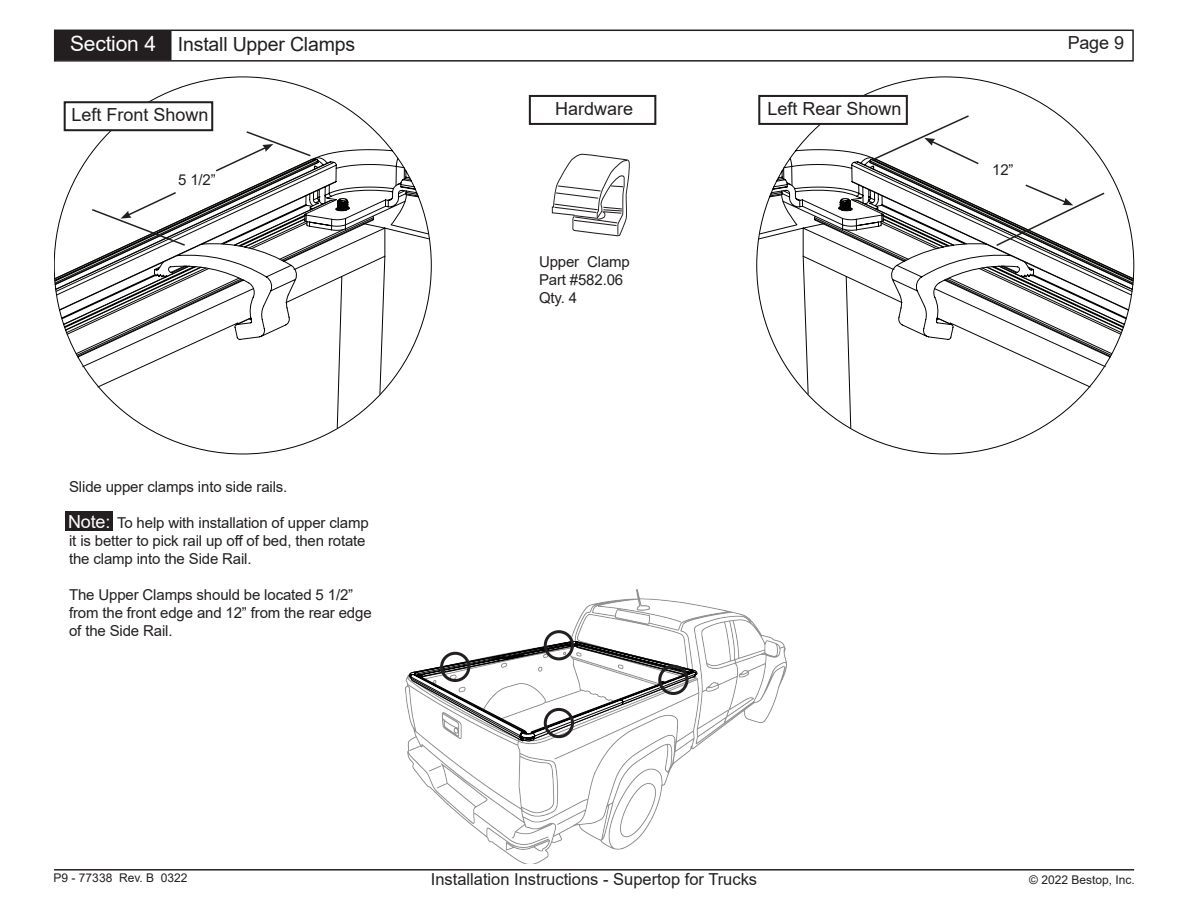
<style>
.page{position:relative;width:1188px;height:918px;background:#fff}
.page>*{position:absolute;margin:0;border:0;box-sizing:border-box;transform-origin:0 0}
.t1{font:19.5px "Arial";letter-spacing:-.01em;color:#231f20}
.t2{font:18px "Arial";color:#231f20}
.t3{font:18px "Arial";color:#fff}
.t4{font:16.5px "Arial";color:#231f20}
.t5{font:15px/18px "Arial";letter-spacing:-.01em;color:#231f20}
.t6{font:12px "Arial";color:#231f20}
.s1{font-size:21px;color:#fff}
</style>
<div class="page">
<div style="left:54px;top:30px;width:1080px;height:32px;border:2px solid #231f20"></div>
<hr style="left:54px;top:869px;width:1080px;height:2px;background:#231f20">
<img style="left:406px;top:590px;width:380px;height:274px">
<svg style="left:146px;top:77px;width:286px;height:377px"></svg>
<svg style="left:54px;top:157px;width:376px;height:271px"></svg>
<svg style="left:528px;top:94px;width:129px;height:31px"></svg>
<div style="left:178px;top:174px;width:38px;height:18px;background:#fff"></div>
<svg style="left:90px;top:191px;width:97px;height:56px"></svg>
<svg style="left:552px;top:154px;width:77px;height:82px"></svg>
<svg style="left:757px;top:77px;width:343px;height:377px"></svg>
<svg style="left:758px;top:157px;width:376px;height:271px"></svg>
<svg style="left:995px;top:183px;width:111px;height:64px"></svg>
<svg style="left:63px;top:100px;width:249px;height:73px"></svg>
<svg style="left:757px;top:94px;width:223px;height:72px"></svg>
<div style="left:65px;top:512px;width:48px;height:19px;background:#231f20"></div>
<div style="left:56px;top:32px;width:115px;height:27px;background:#231f20"></div>
<div style="left:55px;top:31px;width:117px;height:29px;border:2px solid #231f20"></div>
<svg style="left:408px;top:640px;width:291px;height:103px"></svg>
<div style="left:544px;top:630px;width:30px;height:30px;border:3px solid #231f20;border-radius:50%"></div>
<div style="left:440px;top:652px;width:30px;height:30px;border:3px solid #231f20;border-radius:50%"></div>
<div style="left:658px;top:665px;width:31px;height:30px;border:3px solid #231f20;border-radius:50%"></div>
<div style="left:544px;top:708px;width:30px;height:30px;border:3px solid #231f20;border-radius:50%"></div>
<p class="t1" style="left:70px;top:31px;width:287px"><span class="s1">Section 4</span> Install Upper Clamps</p>
<p class="t2" style="left:71px;top:103px;width:139px">Left Front Shown</p>
<p class="t2" style="left:768px;top:96px;width:136px">Left Rear Shown</p>
<p class="t2" style="left:555px;top:96px;width:80px">Hardware</p>
<p class="t5" style="left:178px;top:171px;width:39px">5 1/2”</p>
<p class="t5" style="left:69px;top:477px;width:220px">Slide upper clamps into side rails.</p>
<p class="t5" style="left:69px;top:513px;width:301px;text-indent:48px">To help with installation of upper clamp it is better to pick rail up off of bed, then rotate the clamp into the Side Rail.</p>
<p class="t5" style="left:69px;top:585px;width:304px">The Upper Clamps should be located 5 1/2” from the front edge and 12” from the rear edge of the Side Rail.</p>
<p class="t3" style="left:68px;top:509px;width:44px">Note:</p>
<p class="t5" style="left:539px;top:253px;width:92px">Upper Clamp</p>
<p class="t5" style="left:539px;top:271px;width:86px">Part #582.06</p>
<p class="t5" style="left:539px;top:289px;width:40px">Qty. 4</p>
<p class="t5" style="left:992px;top:160px;width:23px">12”</p>
<p class="t2" style="left:1068px;top:30px;width:58px">Page 9</p>
<p class="t6" style="left:54px;top:870px;width:135px">P9 - 77338 Rev. B 0322</p>
<p class="t4" style="left:431px;top:868px;width:328px">Installation Instructions - Supertop for Trucks</p>
<p class="t6" style="left:1029px;top:871px;width:107px">© 2022 Bestop, Inc.</p>
</div>
